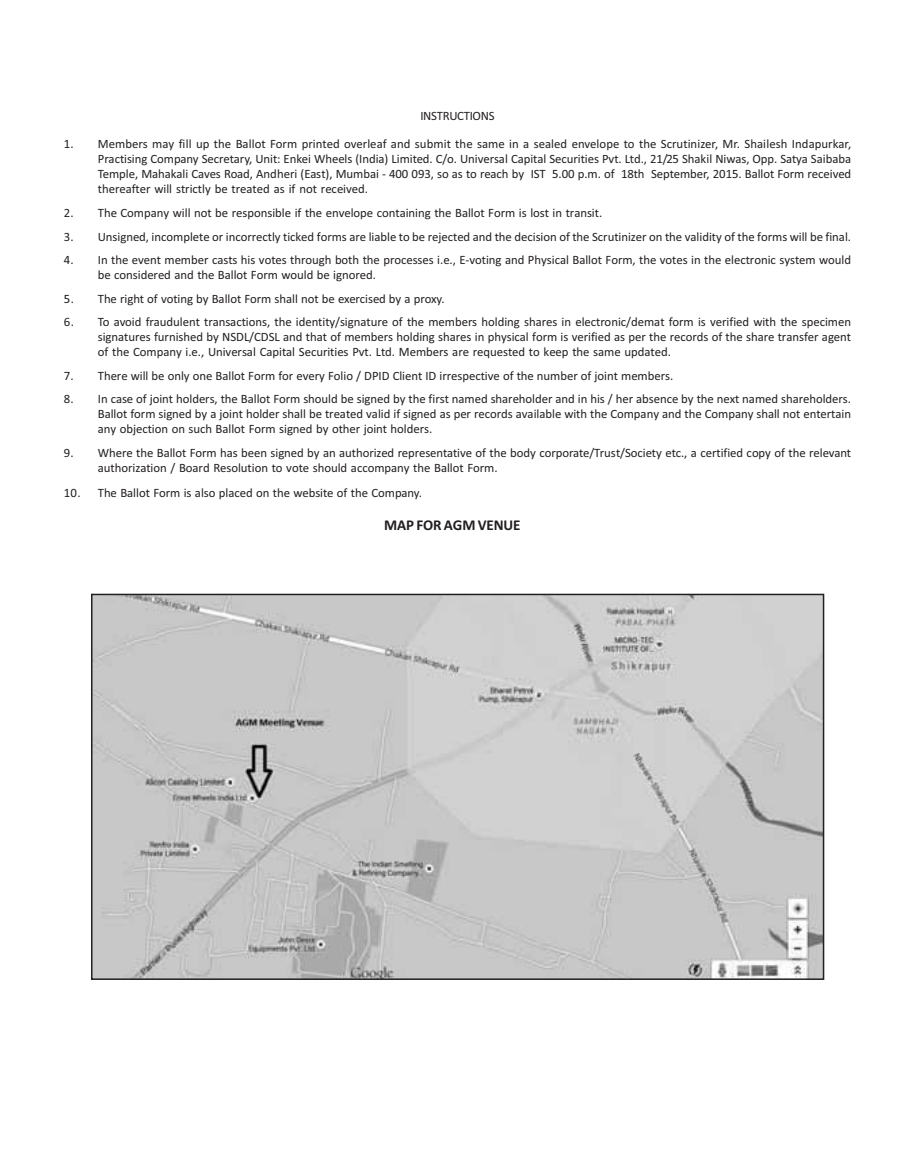
<style>
.page{position:relative;width:915px;height:1170px;background:#fff}
.page>*{position:absolute;margin:0;border:0;box-sizing:border-box;transform-origin:0 0}
.t1{font:15px "TTB2 B5 O00";letter-spacing:-.01em;color:#231f20}
.t2{font:12.75px/15px "TTB2 F9 O00";letter-spacing:-.005em;color:#231f20;text-align:justify}
.t3{font:12.75px "TTB2 F9 O00";letter-spacing:-.025em;color:#231f20}
</style>
<div class="page">
<img style="left:94px;top:596px;width:727px;height:380px">
<div style="left:91px;top:593px;width:733px;height:386px;border:2px solid #231f20"></div>
<p class="t3" style="left:420px;top:111px;width:76px">INSTRUCTIONS</p>
<p class="t2" style="left:98px;top:138px;width:754px;text-indent:-34px">1. Members may fill up the Ballot Form printed overleaf and submit the same in a sealed envelope to the Scrutinizer, Mr. Shailesh Indapurkar, Practising Company Secretary, Unit: Enkei Wheels (India) Limited. C/o. Universal Capital Securities Pvt. Ltd., 21/25 Shakil Niwas, Opp. Satya Saibaba Temple, Mahakali Caves Road, Andheri (East), Mumbai - 400 093, so as to reach by IST 5.00 p.m. of 18th September, 2015. Ballot Form received thereafter will strictly be treated as if not received.</p>
<p class="t2" style="left:64px;top:206px;width:540px">2. The Company will not be responsible if the envelope containing the Ballot Form is lost in transit.</p>
<p class="t2" style="left:64px;top:230px;width:788px">3. Unsigned, incomplete or incorrectly ticked forms are liable to be rejected and the decision of the Scrutinizer on the validity of the forms will be final.</p>
<p class="t2" style="left:98px;top:253px;width:754px;text-indent:-34px">4. In the event member casts his votes through both the processes i.e., E-voting and Physical Ballot Form, the votes in the electronic system would be considered and the Ballot Form would be ignored.</p>
<p class="t2" style="left:64px;top:292px;width:382px">5. The right of voting by Ballot Form shall not be exercised by a proxy.</p>
<p class="t2" style="left:98px;top:315px;width:754px;text-indent:-34px">6. To avoid fraudulent transactions, the identity/signature of the members holding shares in electronic/demat form is verified with the specimen signatures furnished by NSDL/CDSL and that of members holding shares in physical form is verified as per the records of the share transfer agent of the Company i.e., Universal Capital Securities Pvt. Ltd. Members are requested to keep the same updated.</p>
<p class="t2" style="left:64px;top:369px;width:610px">7. There will be only one Ballot Form for every Folio / DPID Client ID irrespective of the number of joint members.</p>
<p class="t2" style="left:98px;top:392px;width:754px;text-indent:-34px">8. In case of joint holders, the Ballot Form should be signed by the first named shareholder and in his / her absence by the next named shareholders.<br>Ballot form signed by a joint holder shall be treated valid if signed as per records available with the Company and the Company shall not entertain any objection on such Ballot Form signed by other joint holders.</p>
<p class="t2" style="left:98px;top:446px;width:754px;text-indent:-34px">9. Where the Ballot Form has been signed by an authorized representative of the body corporate/Trust/Society etc., a certified copy of the relevant authorization / Board Resolution to vote should accompany the Ballot Form.</p>
<p class="t2" style="left:64px;top:487px;width:360px">10. The Ballot Form is also placed on the website of the Company.</p>
<p class="t1" style="left:384px;top:520px;width:138px">MAP FOR AGM VENUE</p>
</div>
